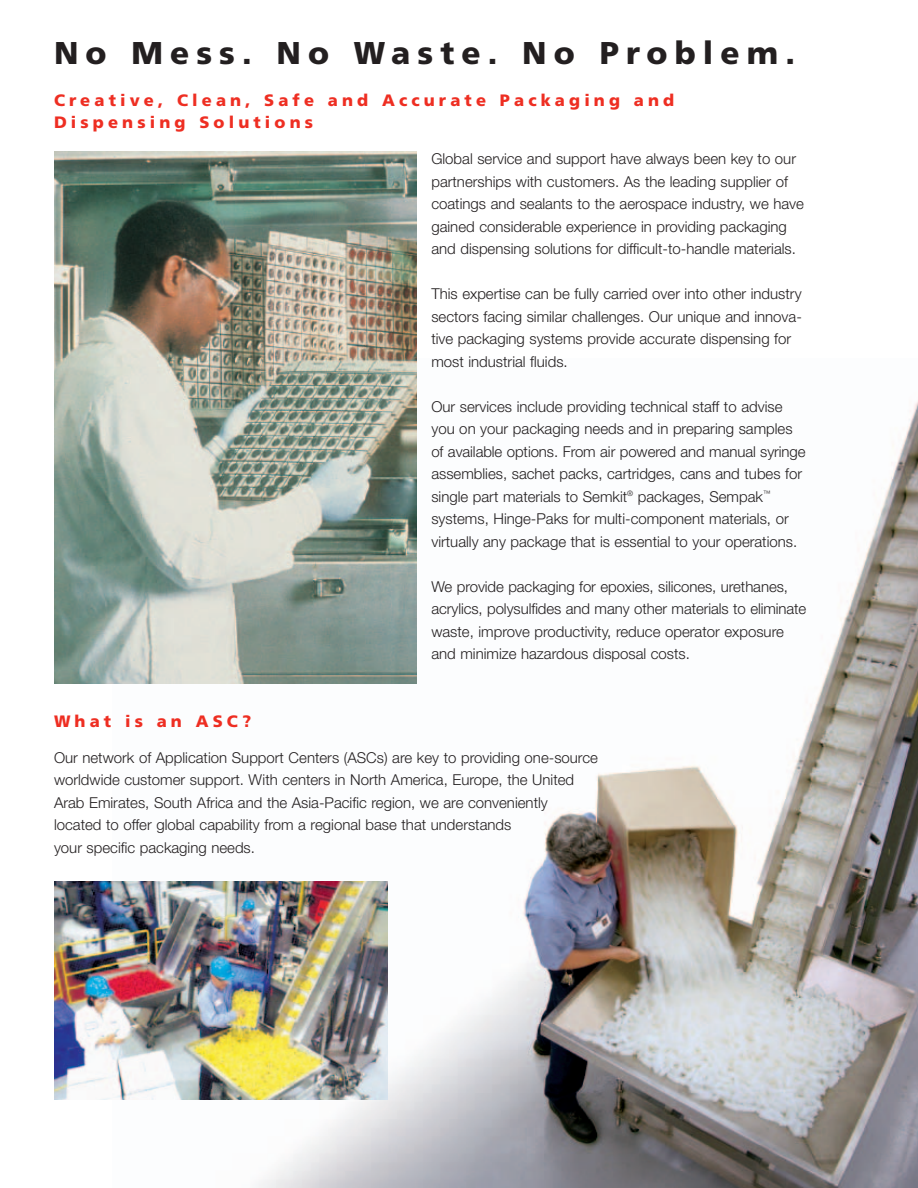
<style>
.page{position:relative;width:918px;height:1188px;background:#fff}
.page>*{position:absolute;margin:0;border:0;box-sizing:border-box;transform-origin:0 0}
.t1{font:900 31.5px "Frutiger";letter-spacing:.225em;color:#231f20}
.t2{font:900 16.5px/22.5px "Frutiger";letter-spacing:.25em;color:#ee2e22}
.t3{font:300 15px/22.5px "Helvetica Neue";color:#231f20}
</style>
<div class="page">
<img style="left:113px;top:359px;width:805px;height:829px">
<img style="left:54px;top:152px;width:362px;height:531px">
<img style="left:54px;top:882px;width:333px;height:217px">
<h1 class="t1" style="left:54px;top:40px;width:743px">No Mess. No Waste. No Problem.</h1>
<p class="t2" style="left:54px;top:90px;width:622px">Creative, Clean, Safe and Accurate Packaging and<br>Dispensing Solutions</p>
<p class="t3" style="left:431px;top:147px;width:374px">Global service and support have always been key to our partnerships with customers. As the leading supplier of coatings and sealants to the aerospace industry, we have gained considerable experience in providing packaging and dispensing solutions for difficult-to-handle materials.</p>
<p class="t3" style="left:431px;top:282px;width:372px">This expertise can be fully carried over into other industry sectors facing similar challenges. Our unique and innova&shy;tive packaging systems provide accurate dispensing for most industrial fluids.</p>
<p class="t3" style="left:431px;top:395px;width:376px">Our services include providing technical staff to advise you on your packaging needs and in preparing samples of available options. From air powered and manual syringe assemblies, sachet packs, cartridges, cans and tubes for single part materials to Semkit<sup>®</sup> packages, Sempak<sup>™ </sup>systems, Hinge-Paks for multi-component materials, or virtually any package that is essential to your operations.</p>
<p class="t3" style="left:431px;top:575px;width:377px">We provide packaging for epoxies, silicones, urethanes, acrylics, polysulfides and many other materials to eliminate waste, improve productivity, reduce operator exposure and minimize hazardous disposal costs.</p>
<p class="t2" style="left:54px;top:711px;width:199px">What is an ASC?</p>
<p class="t3" style="left:54px;top:746px;width:545px">Our network of Application Support Centers (ASCs) are key to providing one-source worldwide customer support. With centers in North America, Europe, the United Arab Emirates, South Africa and the Asia-Pacific region, we are conveniently located to offer global capability from a regional base that understands<br>your specific packaging needs.</p>
</div>
